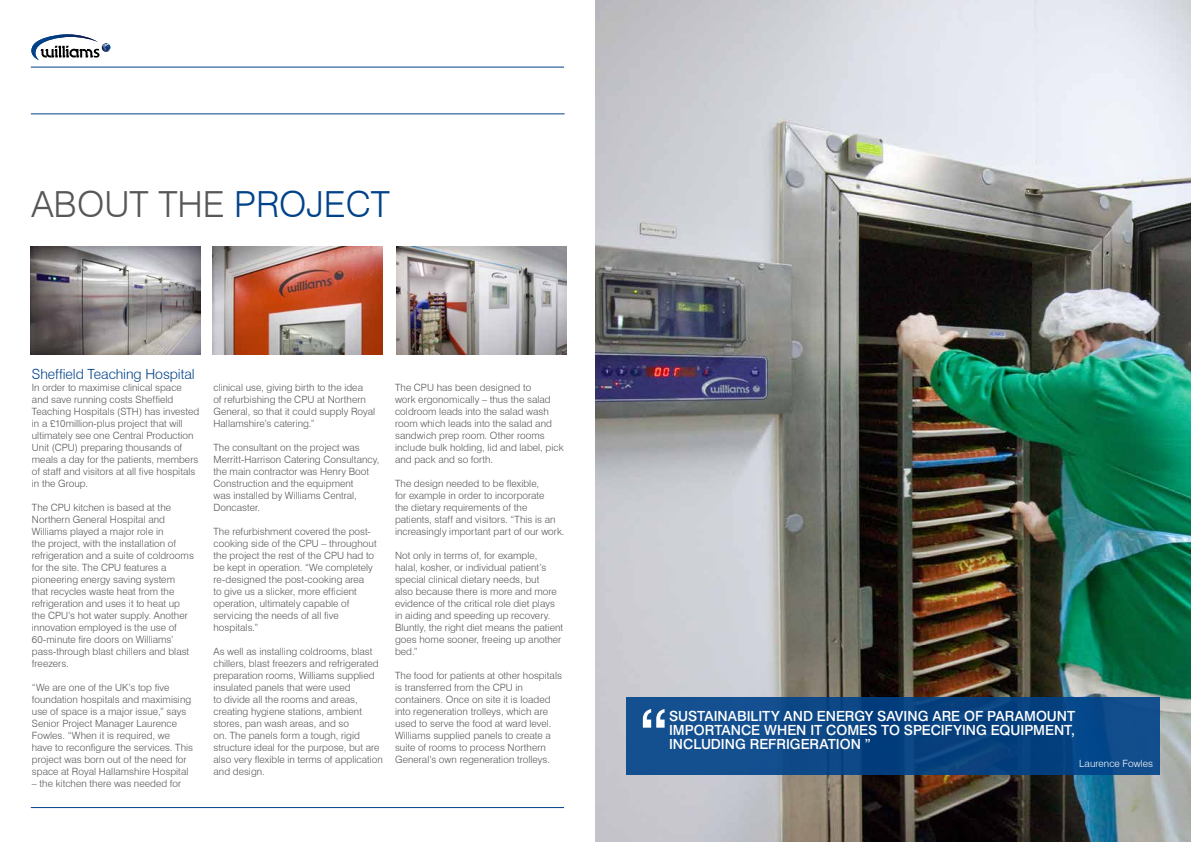
<style>
.page{position:relative;width:1191px;height:842px;background:#fff}
.page>*{position:absolute;margin:0;border:0;box-sizing:border-box;transform-origin:0 0}
.t1{font:500 72.4px "Swiss 721 BT";color:#fff}
.t2{font:300 36px "Swiss 721 BT";color:#575756}
.t3{font:500 14px/14px "Swiss 721 BT";letter-spacing:-.005em;color:#fff;text-align:justify}
.t4{font:300 14px "Swiss 721 BT";letter-spacing:-.005em;color:#004289}
.t5{font:300 10px/12px "Swiss 721 BT";letter-spacing:.005em;color:#575756}
.t6{font:300 10px "Swiss 721 BT";letter-spacing:.005em;color:#fff}
.s1{color:#004289}
</style>
<div class="page">
<hr style="left:31px;top:807px;width:533px;height:1px;background:#004289">
<hr style="left:31px;top:67px;width:533px;height:1px;background:#004289">
<hr style="left:31px;top:114px;width:533px;height:1px;background:#004289">
<svg style="left:99px;top:43px;width:11px;height:14px"></svg>
<img style="left:31px;top:34px;width:68px;height:26px">
<img style="left:595px;top:0;width:596px;height:842px">
<img style="left:31px;top:247px;width:170px;height:108px">
<img style="left:213px;top:247px;width:170px;height:107px">
<div style="left:626px;top:697px;width:534px;height:77px;background:linear-gradient(to right,#134d8d,#054180)"></div>
<img style="left:396px;top:246px;width:170px;height:108px">
<h2 class="t2" style="left:31px;top:182px;width:360px">ABOUT THE <span class="s1">PROJECT</span></h2>
<h3 class="t4" style="left:32px;top:365px;width:164px">Sheffield Teaching Hospital</h3>
<p class="t5" style="left:32px;top:381px;width:169px">In order to maximise clinical space and save running costs Sheffield Teaching Hospitals (STH) has invested in a £10million-plus project that will ultimately see one Central Production Unit (CPU) preparing thousands of meals a day for the patients, members of staff and visitors at all five hospitals in the Group.</p>
<p class="t5" style="left:32px;top:501px;width:163px">The CPU kitchen is based at the<br>Northern General Hospital and<br>Williams played a major role in<br>the project, with the installation of refrigeration and a suite of coldrooms for the site. The CPU features a pioneering energy saving system<br>that recycles waste heat from the refrigeration and uses it to heat up the CPU’s hot water supply. Another innovation employed is the use of<br>60-minute fire doors on Williams’ pass-through blast chillers and blast freezers.</p>
<p class="t5" style="left:32px;top:681px;width:163px">“We are one of the UK’s top five foundation hospitals and maximising use of space is a major issue,” says Senior Project Manager Laurence Fowles. “When it is required, we have to reconfigure the services. This project was born out of the need for space at Royal Hallamshire Hospital</p>
<p class="t5" style="left:32px;top:777px;width:151px">– the kitchen there was needed for</p>
<p class="t5" style="left:213px;top:381px;width:163px">clinical use, giving birth to the idea<br>of refurbishing the CPU at Northern General, so that it could supply Royal Hallamshire’s catering.”</p>
<p class="t5" style="left:213px;top:441px;width:168px">The consultant on the project was<br>Merritt-Harrison Catering Consultancy, the main contractor was Henry Boot<br>Construction and the equipment<br>was installed by Williams Central,<br>Doncaster.</p>
<p class="t5" style="left:213px;top:525px;width:165px">The refurbishment covered the post&shy;cooking side of the CPU – throughout the project the rest of the CPU had to be kept in operation. “We completely re-designed the post-cooking area<br>to give us a slicker, more efficient operation, ultimately capable of servicing the needs of all five hospitals.”</p>
<p class="t5" style="left:213px;top:645px;width:171px">As well as installing coldrooms, blast chillers, blast freezers and refrigerated preparation rooms, Williams supplied insulated panels that were used<br>to divide all the rooms and areas, creating hygiene stations, ambient stores, pan wash areas, and so<br>on. The panels form a tough, rigid structure ideal for the purpose, but are also very flexible in terms of application and design.</p>
<p class="t5" style="left:395px;top:381px;width:170px">The CPU has been designed to<br>work ergonomically – thus the salad coldroom leads into the salad wash room which leads into the salad and sandwich prep room. Other rooms include bulk holding, lid and label, pick and pack and so forth.</p>
<p class="t5" style="left:395px;top:477px;width:171px">The design needed to be flexible,<br>for example in order to incorporate<br>the dietary requirements of the patients, staff and visitors. “This is an increasingly important part of our work.</p>
<p class="t5" style="left:395px;top:549px;width:170px">Not only in terms of, for example,<br>halal, kosher, or individual patient’s special clinical dietary needs, but<br>also because there is more and more evidence of the critical role diet plays in aiding and speeding up recovery.<br>Bluntly, the right diet means the patient goes home sooner, freeing up another bed.”</p>
<p class="t5" style="left:395px;top:669px;width:168px">The food for patients at other hospitals is transferred from the CPU in containers. Once on site it is loaded into regeneration trolleys, which are used to serve the food at ward level.<br>Williams supplied panels to create a suite of rooms to process Northern General’s own regeneration trolleys.</p>
<h1 class="t1" style="left:638px;top:693px;width:32px">“</h1>
<h3 class="t3" style="left:669px;top:708px;width:407px">SUSTAINABILITY AND ENERGY SAVING ARE OF PARAMOUNT IMPORTANCE WHEN IT COMES TO SPECIFYING EQUIPMENT, INCLUDING REFRIGERATION ”</h3>
<p class="t6" style="left:1079px;top:758px;width:75px">Laurence Fowles</p>
</div>
